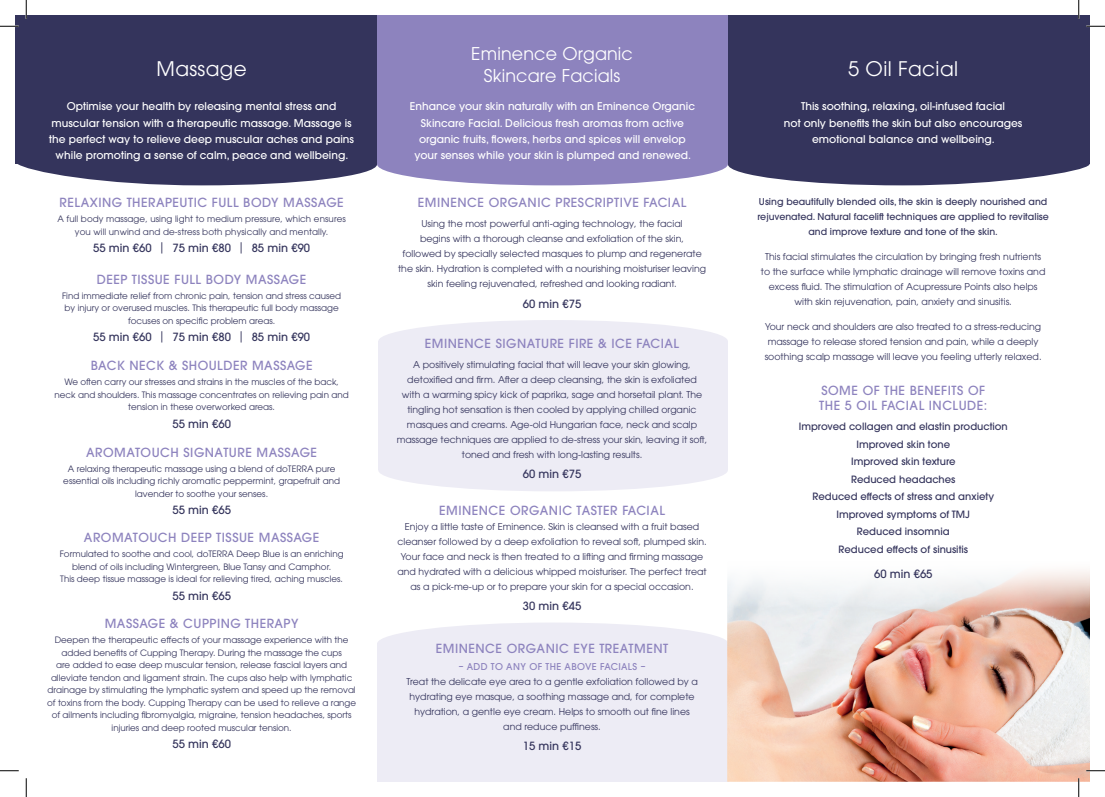
<style>
.page{position:relative;width:1105px;height:797px;background:#fff}
.page>*{position:absolute;margin:0;border:0;box-sizing:border-box;transform-origin:0 0}
.t1{font:20px "ITC Avant Garde Pro";letter-spacing:.02em;color:#fff}
.t2{font:17.5px "ITC Avant Garde Pro";letter-spacing:.01em;color:#fff}
.t3{font:500 12.5px/15px "ITC Avant Garde Pro";letter-spacing:.04em;color:#8d83be}
.t4{font:500 11.25px "ITC Avant Garde Pro";color:#34345c}
.t5{font:500 10.62px/16.2px "ITC Avant Garde Pro";color:#fff;text-align:center}
.t6{font:500 10px "ITC Avant Garde Pro";color:#34345c}
.t7{font:9.38px/15px "ITC Avant Garde Pro";color:#34345c;text-align:center}
.t8{font:500 9.38px/15px "ITC Avant Garde Pro";color:#34345c;text-align:center}
.t9{font:500 9.38px "ITC Avant Garde Pro";letter-spacing:.04em;color:#8d83be}
.t10{font:8.75px/12.5px "ITC Avant Garde Pro";color:#34345c;text-align:center}
.s1{font-weight:400}
</style>
<div class="page">
<div style="left:378px;top:320px;width:350px;height:42px;background:#edecf5;border-radius:50%"></div>
<div style="left:377px;top:622px;width:351px;height:43px;background:#edecf5;border-radius:50%"></div>
<div style="left:378px;top:449px;width:350px;height:42px;background:#edecf5;border-radius:50%"></div>
<svg style="left:17px;top:164px;width:360px;height:21px"></svg>
<svg style="left:728px;top:164px;width:361px;height:21px"></svg>
<div style="left:377px;top:143px;width:351px;height:42px;background:#8d83be;border-radius:50%"></div>
<div style="left:378px;top:341px;width:350px;height:129px;background:#edecf5"></div>
<div style="left:377px;top:643px;width:351px;height:138px;background:#edecf5"></div>
<div style="left:16px;top:16px;width:361px;height:148px;background:#34345c"></div>
<div style="left:728px;top:16px;width:361px;height:148px;background:#34345c"></div>
<img style="left:728px;top:570px;width:361px;height:211px">
<div style="left:377px;top:16px;width:351px;height:148px;background:#8d83be"></div>
<svg style="left:0;top:25px;width:19px;height:2px"></svg>
<svg style="left:1086px;top:25px;width:19px;height:2px"></svg>
<svg style="left:0;top:770px;width:19px;height:1px"></svg>
<svg style="left:1086px;top:770px;width:19px;height:1px"></svg>
<svg style="left:25px;top:0;width:2px;height:19px"></svg>
<svg style="left:25px;top:778px;width:2px;height:19px"></svg>
<svg style="left:1078px;top:0;width:1px;height:19px"></svg>
<svg style="left:1078px;top:778px;width:1px;height:19px"></svg>
<p class="t2" style="left:471px;top:43px;width:163px">Eminence Organic</p>
<p class="t1" style="left:157px;top:56px;width:92px">Massage</p>
<p class="t2" style="left:484px;top:64px;width:138px">Skincare Facials</p>
<p class="t1" style="left:848px;top:56px;width:111px">5 Oil Facial</p>
<p class="t5" style="left:49px;top:98px;width:306px">Optimise your health by releasing mental stress and muscular tension with a therapeutic massage. Massage is the perfect way to relieve deep muscular aches and pains while promoting a sense of calm, peace and wellbeing.</p>
<p class="t5" style="left:784px;top:98px;width:240px">This soothing, relaxing, oil-infused facial<br>not only benefits the skin but also encourages emotional balance and wellbeing.</p>
<p class="t3" style="left:60px;top:195px;width:286px">RELAXING THERAPEUTIC FULL BODY MASSAGE</p>
<p class="t10" style="left:57px;top:213px;width:290px">A full body massage, using light to medium pressure, which ensures you will unwind and de-stress both physically and mentally.</p>
<p class="t4" style="left:93px;top:241px;width:219px">55 min €60 <span class="s1">|</span> 75 min €80 <span class="s1">|</span> 85 min €90</p>
<p class="t5" style="left:410px;top:98px;width:287px">Enhance your skin naturally with an Eminence Organic Skincare Facial. Delicious fresh aromas from active organic fruits, flowers, herbs and spices will envelop your senses while your skin is plumped and renewed.</p>
<p class="t3" style="left:418px;top:195px;width:270px">EMINENCE ORGANIC PRESCRIPTIVE FACIAL</p>
<p class="t7" style="left:421px;top:216px;width:263px">Using the most powerful anti-aging technology, the facial</p>
<p class="t7" style="left:420px;top:231px;width:265px">begins with a thorough cleanse and exfoliation of the skin,</p>
<p class="t7" style="left:398px;top:246px;width:309px">followed by specially selected masques to plump and regenerate the skin. Hydration is completed with a nourishing moisturiser leaving skin feeling rejuvenated, refreshed and looking radiant.</p>
<p class="t4" style="left:523px;top:296px;width:60px">60 min €75</p>
<p class="t3" style="left:425px;top:336px;width:256px">EMINENCE SIGNATURE FIRE &amp; ICE FACIAL</p>
<p class="t7" style="left:397px;top:357px;width:312px">A positively stimulating facial that will leave your skin glowing, detoxified and firm. After a deep cleansing, the skin is exfoliated<br>with a warming spicy kick of paprika, sage and horsetail plant. The tingling hot sensation is then cooled by applying chilled organic masques and creams. Age-old Hungarian face, neck and scalp massage techniques are applied to de-stress your skin, leaving it soft, toned and fresh with long-lasting results.</p>
<p class="t4" style="left:523px;top:467px;width:60px">60 min €75</p>
<p class="t8" style="left:757px;top:194px;width:293px">Using beautifully blended oils, the skin is deeply nourished and rejuvenated. Natural facelift techniques are applied to revitalise and improve texture and tone of the skin.</p>
<p class="t7" style="left:761px;top:249px;width:286px">This facial stimulates the circulation by bringing fresh nutrients to the surface while lymphatic drainage will remove toxins and excess fluid. The stimulation of Acupressure Points also helps with skin rejuvenation, pain, anxiety and sinusitis.</p>
<p class="t7" style="left:765px;top:319px;width:278px">Your neck and shoulders are also treated to a stress-reducing massage to release stored tension and pain, while a deeply soothing scalp massage will leave you feeling utterly relaxed.</p>
<p class="t3" style="left:97px;top:271px;width:211px">DEEP TISSUE FULL BODY MASSAGE</p>
<p class="t10" style="left:62px;top:289px;width:281px">Find immediate relief from chronic pain, tension and stress caused by injury or overused muscles. This therapeutic full body massage focuses on specific problem areas.</p>
<p class="t4" style="left:93px;top:330px;width:219px">55 min €60 <span class="s1">|</span> 75 min €80 <span class="s1">|</span> 85 min €90</p>
<p class="t3" style="left:91px;top:358px;width:223px">BACK NECK &amp; SHOULDER MASSAGE</p>
<p class="t10" style="left:55px;top:375px;width:296px">We often carry our stresses and strains in the muscles of the back, neck and shoulders. This massage concentrates on relieving pain and tension in these overworked areas.</p>
<p class="t4" style="left:172px;top:416px;width:60px">55 min €60</p>
<p class="t3" style="left:819px;top:383px;width:170px">SOME OF THE BENEFITS OF<br>THE 5 OIL FACIAL INCLUDE:</p>
<p class="t6" style="left:799px;top:420px;width:211px">Improved collagen and elastin production</p>
<p class="t6" style="left:856px;top:438px;width:95px">Improved skin tone</p>
<p class="t6" style="left:851px;top:455px;width:106px">Improved skin texture</p>
<p class="t6" style="left:851px;top:473px;width:106px">Reduced headaches</p>
<p class="t6" style="left:812px;top:490px;width:183px">Reduced effects of stress and anxiety</p>
<p class="t6" style="left:836px;top:508px;width:135px">Improved symptoms of TMJ</p>
<p class="t6" style="left:857px;top:525px;width:94px">Reduced insomnia</p>
<p class="t6" style="left:838px;top:543px;width:131px">Reduced effects of sinusitis</p>
<p class="t4" style="left:874px;top:566px;width:60px">60 min €65</p>
<p class="t3" style="left:86px;top:444px;width:232px">AROMATOUCH SIGNATURE MASSAGE</p>
<p class="t10" style="left:63px;top:462px;width:278px">A relaxing therapeutic massage using a blend of doTERRA pure essential oils including richly aromatic peppermint, grapefruit and lavender to soothe your senses.</p>
<p class="t4" style="left:172px;top:502px;width:60px">55 min €65</p>
<p class="t3" style="left:84px;top:530px;width:237px">AROMATOUCH DEEP TISSUE MASSAGE</p>
<p class="t10" style="left:60px;top:547px;width:285px">Formulated to soothe and cool, doTERRA Deep Blue is an enriching blend of oils including Wintergreen, Blue Tansy and Camphor.</p>
<p class="t10" style="left:60px;top:572px;width:284px">This deep tissue massage is ideal for relieving tired, aching muscles.</p>
<p class="t4" style="left:172px;top:588px;width:60px">55 min €65</p>
<p class="t3" style="left:105px;top:616px;width:195px">MASSAGE &amp; CUPPING THERAPY</p>
<p class="t10" style="left:47px;top:634px;width:311px">Deepen the therapeutic effects of your massage experience with the added benefits of Cupping Therapy. During the massage the cups<br>are added to ease deep muscular tension, release fascial layers and alleviate tendon and ligament strain. The cups also help with lymphatic drainage by stimulating the lymphatic system and speed up the removal of toxins from the body. Cupping Therapy can be used to relieve a range of ailments including fibromyalgia, migraine, tension headaches, sports injuries and deep rooted muscular tension.</p>
<p class="t4" style="left:172px;top:737px;width:60px">55 min €60</p>
<p class="t3" style="left:439px;top:503px;width:227px">EMINENCE ORGANIC TASTER FACIAL</p>
<p class="t7" style="left:397px;top:519px;width:311px">Enjoy a little taste of Eminence. Skin is cleansed with a fruit based cleanser followed by a deep exfoliation to reveal soft, plumped skin.<br>Your face and neck is then treated to a lifting and firming massage and hydrated with a delicious whipped moisturiser. The perfect treat as a pick-me-up or to prepare your skin for a special occasion.</p>
<p class="t4" style="left:523px;top:598px;width:60px">30 min €45</p>
<p class="t3" style="left:436px;top:641px;width:234px">EMINENCE ORGANIC EYE TREATMENT</p>
<p class="t9" style="left:459px;top:660px;width:188px">– ADD TO ANY OF THE ABOVE FACIALS –</p>
<p class="t7" style="left:406px;top:673px;width:293px">Treat the delicate eye area to a gentle exfoliation followed by a hydrating eye masque, a soothing massage and, for complete hydration, a gentle eye cream. Helps to smooth out fine lines and reduce puffiness.</p>
<p class="t4" style="left:523px;top:738px;width:60px">15 min €15</p>
</div>
